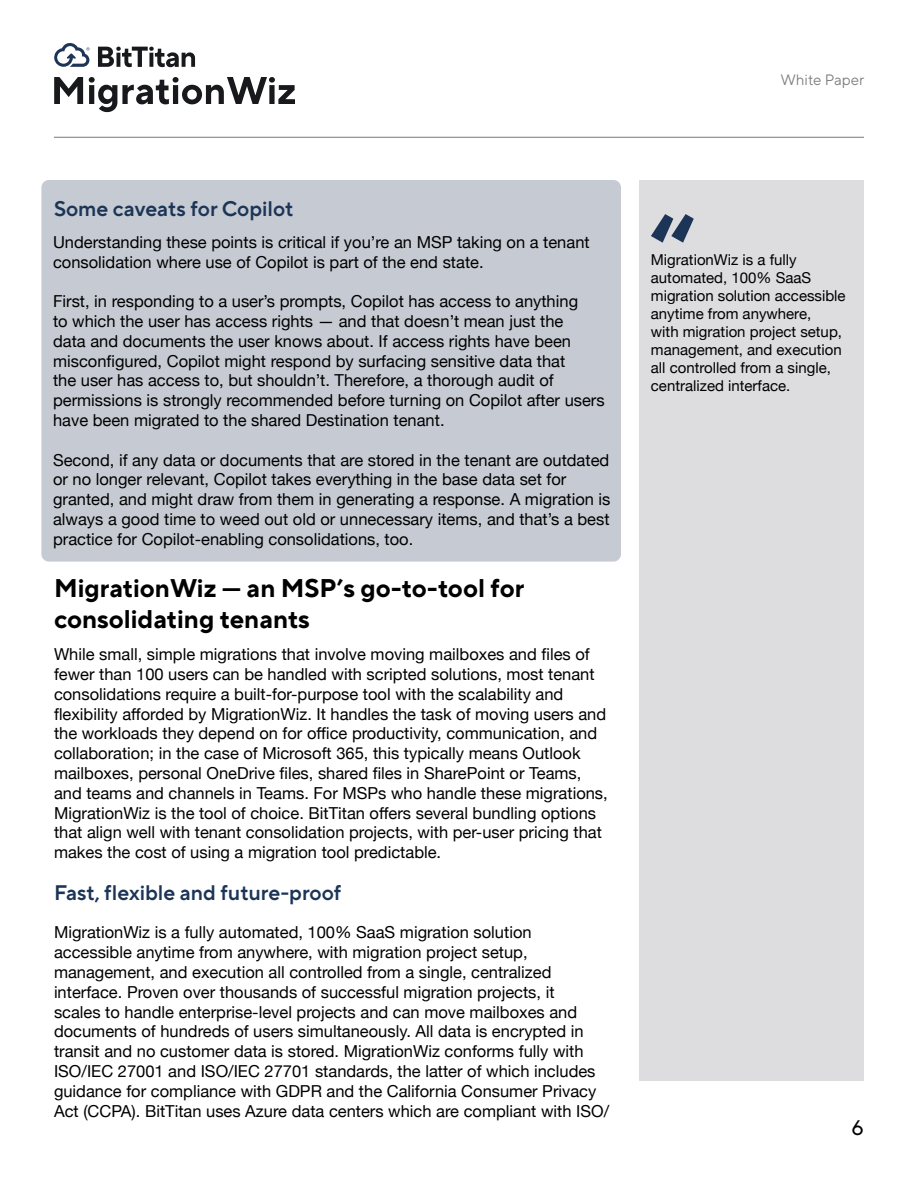
<style>
.page{position:relative;width:918px;height:1188px;background:#fff}
.page>*{position:absolute;margin:0;border:0;box-sizing:border-box;transform-origin:0 0}
.t1{font:700 25.5px/30.6px "TT Norms Pro";color:#000}
.t2{font:600 21px "TT Norms Pro";color:#1c3557}
.t3{font:21px "TT Norms Pro";color:#000}
.t4{font:16.5px/19.8px "Helvetica Neue";color:#000}
.t5{font:15px/18px "Helvetica Neue";color:#000}
.t6{font:15px "TT Norms Pro";color:#000}
</style>
<div class="page">
<hr style="left:54px;top:137px;width:810px;height:1px;background:#77787b">
<svg style="left:54px;top:43px;width:35px;height:24px"></svg>
<svg style="left:98px;top:47px;width:97px;height:20px"></svg>
<svg style="left:54px;top:77px;width:29px;height:27px"></svg>
<svg style="left:89px;top:77px;width:206px;height:35px"></svg>
<div style="left:41px;top:180px;width:580px;height:382px;background:#c6cbd3;border-radius:8px"></div>
<div style="left:639px;top:180px;width:225px;height:901px;background:#dddcde"></div>
<svg style="left:651px;top:214px;width:43px;height:29px"></svg>
<p class="t6" style="left:781px;top:69px;width:85px">White Paper</p>
<p class="t2" style="left:54px;top:193px;width:241px">Some caveats for Copilot</p>
<p class="t4" style="left:53px;top:233px;width:538px">Understanding these points is critical if you’re an MSP taking on a tenant consolidation where use of Copilot is part of the end state.</p>
<p class="t4" style="left:53px;top:292px;width:553px">First, in responding to a user’s prompts, Copilot has access to anything<br>to which the user has access rights — and that doesn’t mean just the<br>data and documents the user knows about. If access rights have been misconfigured, Copilot might respond by surfacing sensitive data that<br>the user has access to, but shouldn’t. Therefore, a thorough audit of permissions is strongly recommended before turning on Copilot after users have been migrated to the shared Destination tenant.</p>
<p class="t4" style="left:53px;top:451px;width:559px">Second, if any data or documents that are stored in the tenant are outdated or no longer relevant, Copilot takes everything in the base data set for granted, and might draw from them in generating a response. A migration is always a good time to weed out old or unnecessary items, and that’s a best practice for Copilot-enabling consolidations, too.</p>
<h1 class="t1" style="left:54px;top:571px;width:472px">MigrationWiz — an MSP’s go-to-tool for consolidating tenants</h1>
<p class="t4" style="left:54px;top:645px;width:555px">While small, simple migrations that involve moving mailboxes and files of fewer than 100 users can be handled with scripted solutions, most tenant consolidations require a built-for-purpose tool with the scalability and flexibility afforded by MigrationWiz. It handles the task of moving users and the workloads they depend on for office productivity, communication, and collaboration; in the case of Microsoft 365, this typically means Outlook mailboxes, personal OneDrive files, shared files in SharePoint or Teams, and teams and channels in Teams. For MSPs who handle these migrations, MigrationWiz is the tool of choice. BitTitan offers several bundling options that align well with tenant consolidation projects, with per-user pricing that makes the cost of using a migration tool predictable.</p>
<p class="t2" style="left:54px;top:878px;width:289px">Fast, flexible and future-proof</p>
<p class="t4" style="left:54px;top:924px;width:557px">MigrationWiz is a fully automated, 100% SaaS migration solution accessible anytime from anywhere, with migration project setup, management, and execution all controlled from a single, centralized interface. Proven over thousands of successful migration projects, it<br>scales to handle enterprise-level projects and can move mailboxes and documents of hundreds of users simultaneously. All data is encrypted in transit and no customer data is stored. MigrationWiz conforms fully with ISO/IEC 27001 and ISO/IEC 27701 standards, the latter of which includes guidance for compliance with GDPR and the California Consumer Privacy Act (CCPA). BitTitan uses Azure data centers which are compliant with ISO/</p>
<p class="t5" style="left:651px;top:252px;width:196px">MigrationWiz is a fully automated, 100% SaaS migration solution accessible anytime from anywhere,<br>with migration project setup, management, and execution all controlled from a single, centralized interface.</p>
<p class="t3" style="left:852px;top:1112px;width:14px">6</p>
</div>
